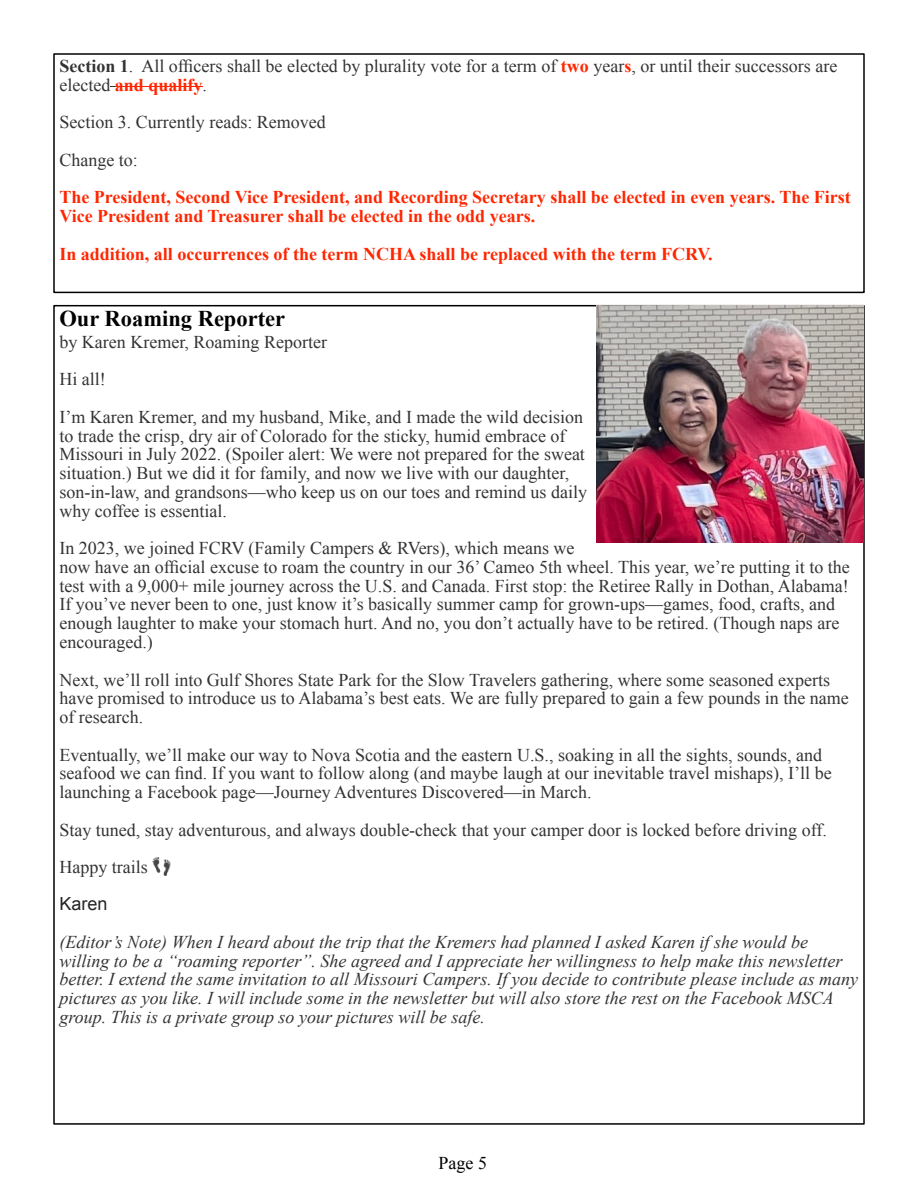
<style>
.page{position:relative;width:918px;height:1188px;background:#fff}
.page>*{position:absolute;margin:0;border:0;box-sizing:border-box;transform-origin:0 0}
.t1{font:700 22.5px "Times New Roman";color:#000}
.t2{font:18px/18.8px "Times New Roman";color:#333}
.t3{font:italic 18px/18.8px "Times New Roman";color:#333}
.t4{font:700 18px/18.8px "Times New Roman";color:#ff2600}
.t5{font:18px "Times New Roman";color:#000}
.t6{font:18px "Arial";color:#252525}
.s1{font-weight:700}
.s2{font-weight:700;color:#ff2600}
</style>
<div class="page">
<hr style="left:115px;top:86px;width:87px;height:1px;background:#ff2600">
<img style="left:152px;top:858px;width:18px;height:18px">
<img style="left:597px;top:306px;width:267px;height:237px">
<p class="t2" style="left:59px;top:58px;width:779px"><span class="s1">Section 1</span>. All officers shall be elected by plurality vote for a term of <span class="s2">two</span> year<span class="s2">s</span>, or until their successors are elected <span class="s2">and qualify</span>.</p>
<p class="t2" style="left:59px;top:105px;width:268px;line-height:37.5px">Section 3. Currently reads: Removed<br>Change to:</p>
<p class="t4" style="left:59px;top:190px;width:793px">The President, Second Vice President, and Recording Secretary shall be elected in even years. The First<br>Vice President and Treasurer shall be elected in the odd years.</p>
<p class="t4" style="left:59px;top:246px;width:655px">In addition, all occurrences of the term NCHA shall be replaced with the term FCRV.</p>
<p class="t1" style="left:59px;top:311px;width:227px">Our Roaming Reporter</p>
<p class="t2" style="left:59px;top:325px;width:525px;line-height:37.5px">by Karen Kremer, Roaming Reporter<br>Hi all!<br>I’m Karen Kremer, and my husband, Mike, and I made the wild decision</p>
<p class="t2" style="left:59px;top:428px;width:529px">to trade the crisp, dry air of Colorado for the sticky, humid embrace of Missouri in July 2022. (Spoiler alert: We were not prepared for the sweat situation.) But we did it for family, and now we live with our daughter, son-in-law, and grandsons—who keep us on our toes and remind us daily why coffee is essential.</p>
<p class="t2" style="left:59px;top:540px;width:792px">In 2023, we joined FCRV (Family Campers &amp; RVers), which means we<br>now have an official excuse to roam the country in our 36’ Cameo 5th wheel. This year, we’re putting it to the test with a 9,000+ mile journey across the U.S. and Canada. First stop: the Retiree Rally in Dothan, Alabama!<br>If you’ve never been to one, just know it’s basically summer camp for grown-ups—games, food, crafts, and enough laughter to make your stomach hurt. And no, you don’t actually have to be retired. (Though naps are encouraged.)</p>
<p class="t2" style="left:59px;top:672px;width:791px">Next, we’ll roll into Gulf Shores State Park for the Slow Travelers gathering, where some seasoned experts have promised to introduce us to Alabama’s best eats. We are fully prepared to gain a few pounds in the name of research.</p>
<p class="t2" style="left:59px;top:747px;width:774px">Eventually, we’ll make our way to Nova Scotia and the eastern U.S., soaking in all the sights, sounds, and seafood we can find. If you want to follow along (and maybe laugh at our inevitable travel mishaps), I’ll be launching a Facebook page—Journey Adventures Discovered—in March.</p>
<p class="t2" style="left:59px;top:813px;width:769px;line-height:37.5px">Stay tuned, stay adventurous, and always double-check that your camper door is locked before driving off.<br>Happy trails</p>
<p class="t6" style="left:59px;top:897px;width:50px">Karen</p>
<p class="t3" style="left:59px;top:934px;width:800px">(Editor’s Note) When I heard about the trip that the Kremers had planned I asked Karen if she would be willing to be a “roaming reporter”. She agreed and I appreciate her willingness to help make this newsletter better. I extend the same invitation to all Missouri Campers. If you decide to contribute please include as many pictures as you like. I will include some in the newsletter but will also store the rest on the Facebook MSCA group. This is a private group so your pictures will be safe.</p>
<p class="t5" style="left:439px;top:1156px;width:50px">Page 5</p>
</div>
